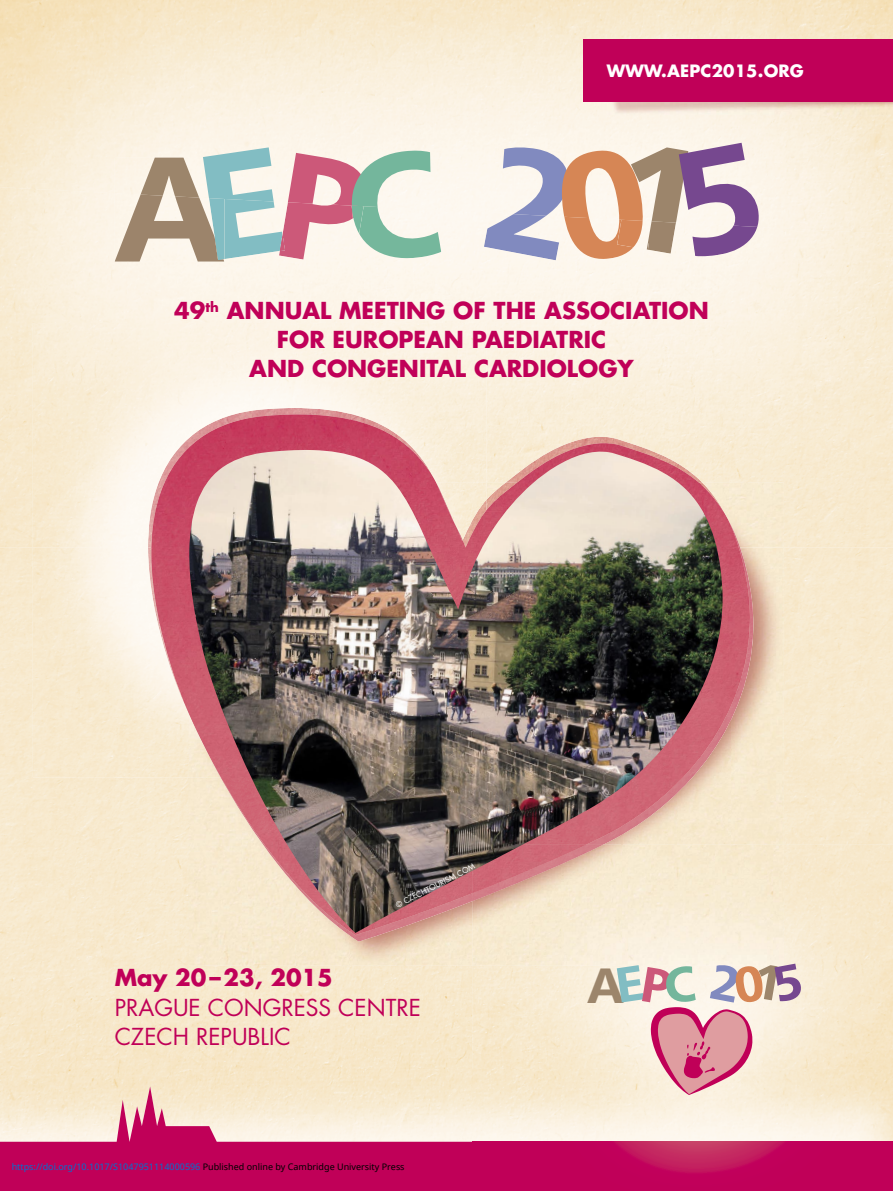
<style>
.page{position:relative;width:893px;height:1191px;background:#fff}
.page>*{position:absolute;margin:0;border:0;box-sizing:border-box;transform-origin:0 0}
.t1{font:800 149.1px "Frutiger Neue LT Pro";color:#9c856b}
.t2{font:800 49.35px "Frutiger Neue LT Pro";color:#9c856b}
.t3{font:700 22.8px/29.1px "Futura CE";color:#c00058;text-align:center}
.t4{font:22.8px/29.1px "Futura CE";color:#c00058}
.t5{font:700 16.5px "Futura CE";letter-spacing:.01em;color:#fff}
.t6{font:9px "Noto Sans";color:#0172cf}
.t7{font:7.65px "Futura CE";color:#fff}
.s1{color:#000}
</style>
<div class="page">
<img style="left:0;top:0;width:893px;height:183px">
<img style="left:607px;top:102px;width:286px;height:13px">
<div style="left:115px;top:158px;width:88px;height:35px;background:#fdf6ea"></div>
<div style="left:0;top:547px;width:76px;height:522px;background:#f7e9cd"></div>
<img style="left:76px;top:777px;width:155px;height:292px">
<div style="left:231px;top:965px;width:241px;height:104px;background:#f7e8cb"></div>
<img style="left:644px;top:264px;width:51px;height:150px">
<img style="left:748px;top:226px;width:145px;height:321px">
<div style="left:0;top:340px;width:33px;height:207px;background:#f7e9cd"></div>
<img style="left:115px;top:193px;width:88px;height:69px">
<div style="left:0;top:1069px;width:472px;height:17px;background:#f7e6c7"></div>
<img style="left:33px;top:547px;width:118px;height:230px">
<img style="left:189px;top:941px;width:53px;height:24px">
<img style="left:242px;top:941px;width:54px;height:24px">
<div style="left:754px;top:483px;width:30px;height:64px;background:#f7ebd1"></div>
<svg style="left:151px;top:414px;width:603px;height:527px;background:#f7ead2"></svg>
<img style="left:207px;top:482px;width:546px;height:459px">
<img style="left:148px;top:408px;width:288px;height:139px">
<img style="left:505px;top:437px;width:197px;height:13px">
<img style="left:148px;top:547px;width:3px;height:167px">
<img style="left:151px;top:414px;width:200px;height:365px">
<img style="left:351px;top:414px;width:100px;height:36px">
<img style="left:500px;top:442px;width:200px;height:8px">
<img style="left:723px;top:483px;width:27px;height:275px">
<svg style="left:0;top:1086px;width:472px;height:105px;background:#db7496"></svg>
<img style="left:472px;top:844px;width:421px;height:347px">
<img style="left:472px;top:844px;width:312px;height:121px">
<img style="left:189px;top:450px;width:534px;height:483px">
<div style="left:584px;top:39px;width:309px;height:63px;background:#c00058"></div>
<svg style="left:203px;top:147px;width:239px;height:121px"></svg>
<svg style="left:484px;top:142px;width:281px;height:122px"></svg>
<svg style="left:617px;top:963px;width:186px;height:132px;background:#f1cfca"></svg>
<h1 class="t1" style="left:114px;top:123px;width:113px">A</h1>
<p class="t5" style="left:607px;top:65px;width:199px">WWW.AEPC2015.ORG</p>
<p class="t3" style="left:174px;top:299px;width:536px">49<sup>th</sup> ANNUAL MEETING OF THE ASSOCIATION<br>FOR EUROPEAN PAEDIATRIC<br>AND CONGENITAL CARDIOLOGY</p>
<p class="t7" style="left:395px;top:902px;width:89px;rotate:-27deg">© CZECHTOURISM.COM</p>
<p class="t3" style="left:115px;top:966px;width:220px">May 20 – 23, 2015</p>
<p class="t4" style="left:115px;top:995px;width:308px">PRAGUE CONGRESS CENTRE<br>CZECH REPUBLIC</p>
<p class="t6" style="left:12px;top:1160px;width:394px">https://doi.org/10.1017/S1047951114000596 <span class="s1">Published online by Cambridge University Press</span></p>
<h2 class="t2" style="left:587px;top:957px;width:38px">A</h2>
</div>
